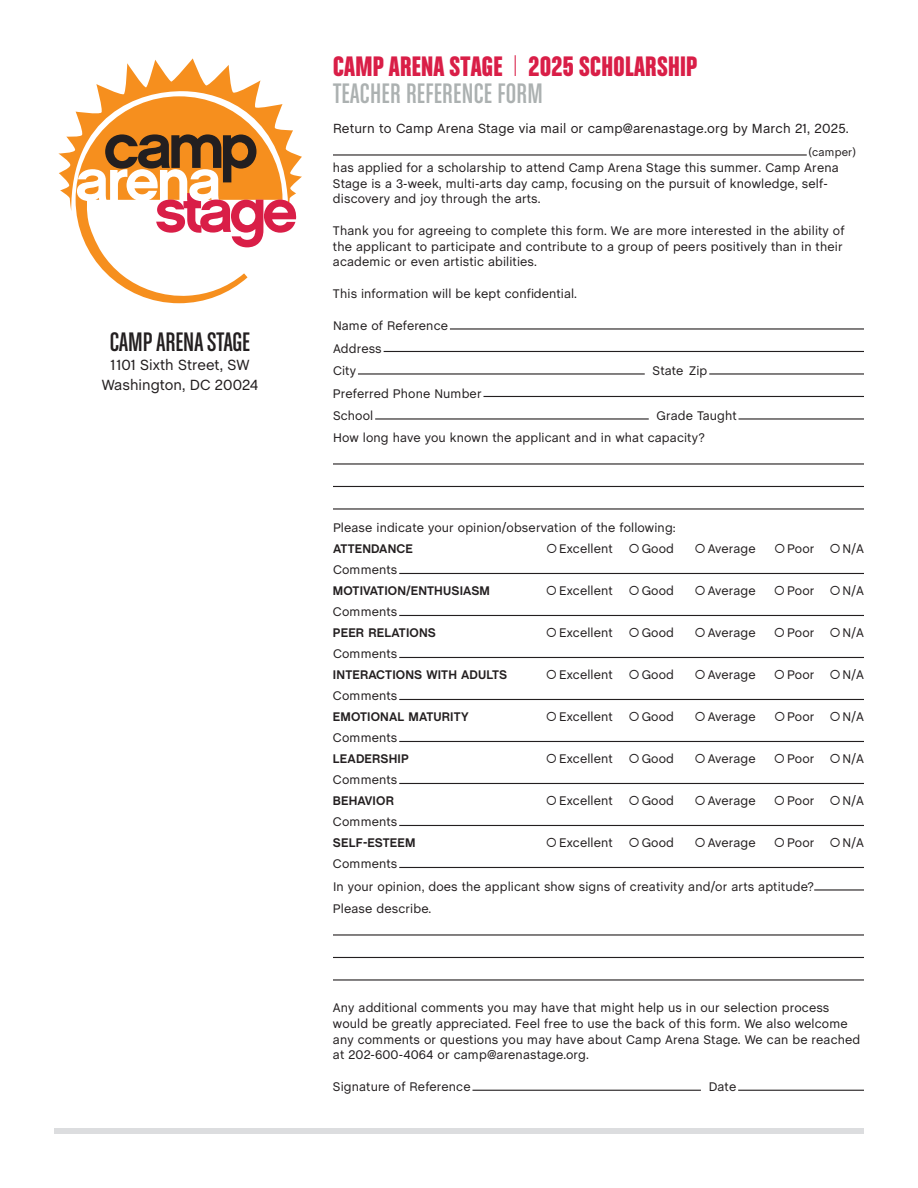
<style>
.page{position:relative;width:918px;height:1188px;background:#fff}
.page>*{position:absolute;margin:0;border:0;box-sizing:border-box;transform-origin:0 0}
.t1{font:30px "Chalet Comprime Hong Kong Sixty";letter-spacing:.01em;color:#d91e47}
.t2{font:30px "Chalet Comprime Cologne Sixty";letter-spacing:.01em;color:#acb1b1}
.t3{font:28.5px "Chalet Comprime Cologne Sixty";color:#231f20}
.t4{font:15px/19.5px "Chalet";color:#231f20;text-align:center}
.t5{font:13.5px "Chalet";letter-spacing:.01em;color:#231f20}
.t6{font:12.75px/15.8px "Chalet";letter-spacing:.01em;color:#231f20}
.t7{font:700 12.75px "Chalet";letter-spacing:.01em;color:#231f20}
.t8{font:11.25px "Chalet";letter-spacing:.01em;color:#231f20}
.s1{font-family:"Chalet Comprime Milan Sixty"}
</style>
<div class="page">
<div style="left:54px;top:1128px;width:810px;height:6px;background:#dcdddf"></div>
<svg style="left:58px;top:58px;width:244px;height:245px"></svg>
<hr style="left:333px;top:154px;width:474px;height:2px;background:#231f20">
<hr style="left:450px;top:328px;width:414px;height:2px;background:#231f20">
<hr style="left:384px;top:351px;width:480px;height:1px;background:#231f20">
<hr style="left:358px;top:373px;width:287px;height:2px;background:#231f20">
<hr style="left:709px;top:373px;width:155px;height:2px;background:#231f20">
<hr style="left:483px;top:396px;width:381px;height:1px;background:#231f20">
<hr style="left:375px;top:418px;width:274px;height:2px;background:#231f20">
<hr style="left:739px;top:418px;width:125px;height:2px;background:#231f20">
<hr style="left:333px;top:463px;width:531px;height:2px;background:#231f20">
<hr style="left:333px;top:486px;width:531px;height:1px;background:#231f20">
<hr style="left:333px;top:508px;width:531px;height:2px;background:#231f20">
<hr style="left:399px;top:573px;width:465px;height:1px;background:#231f20">
<hr style="left:399px;top:615px;width:465px;height:1px;background:#231f20">
<hr style="left:399px;top:657px;width:465px;height:1px;background:#231f20">
<hr style="left:399px;top:699px;width:465px;height:1px;background:#231f20">
<hr style="left:399px;top:741px;width:465px;height:1px;background:#231f20">
<hr style="left:399px;top:783px;width:465px;height:1px;background:#231f20">
<hr style="left:399px;top:825px;width:465px;height:1px;background:#231f20">
<hr style="left:399px;top:867px;width:465px;height:1px;background:#231f20">
<hr style="left:814px;top:889px;width:50px;height:2px;background:#231f20">
<hr style="left:333px;top:934px;width:531px;height:2px;background:#231f20">
<hr style="left:333px;top:957px;width:531px;height:1px;background:#231f20">
<hr style="left:333px;top:979px;width:531px;height:2px;background:#231f20">
<hr style="left:472px;top:1090px;width:229px;height:1px;background:#231f20">
<hr style="left:738px;top:1090px;width:126px;height:1px;background:#231f20">
<h2 class="t3" style="left:110px;top:326px;width:142px">CAMP ARENA STAGE</h2>
<p class="t4" style="left:102px;top:356px;width:158px">1101 Sixth Street, SW<br>Washington, DC 20024</p>
<h1 class="t1" style="left:333px;top:48px;width:366px">CAMP ARENA STAGE <span class="s1">|</span> 2025 SCHOLARSHIP</h1>
<h1 class="t2" style="left:333px;top:76px;width:211px">TEACHER REFERENCE FORM</h1>
<p class="t5" style="left:333px;top:120px;width:517px">Return to Camp Arena Stage via mail or camp@arenastage.org by March 21, 2025.</p>
<p class="t8" style="left:809px;top:146px;width:49px">(camper)</p>
<p class="t6" style="left:333px;top:160px;width:507px">has applied for a scholarship to attend Camp Arena Stage this summer. Camp Arena<br>Stage is a 3-week, multi-arts day camp, focusing on the pursuit of knowledge, self&shy;discovery and joy through the arts.</p>
<p class="t6" style="left:333px;top:223px;width:513px">Thank you for agreeing to complete this form. We are more interested in the ability of the applicant to participate and contribute to a group of peers positively than in their academic or even artistic abilities.</p>
<p class="t6" style="left:333px;top:286px;width:246px">This information will be kept confidential.</p>
<p class="t6" style="left:333px;top:315px;width:117px;line-height:22.5px">Name of Reference<br>Address<br>City</p>
<p class="t6" style="left:653px;top:363px;width:56px">State Zip</p>
<p class="t6" style="left:333px;top:386px;width:150px">Preferred Phone Number</p>
<p class="t6" style="left:333px;top:407px;width:42px">School</p>
<p class="t6" style="left:333px;top:404px;width:405px;line-height:22.5px;text-indent:324px">Grade Taught<br>How long have you known the applicant and in what capacity?</p>
<p class="t6" style="left:333px;top:520px;width:344px">Please indicate your opinion/observation of the following:</p>
<p class="t7" style="left:333px;top:541px;width:82px">ATTENDANCE</p>
<p class="t6" style="left:546px;top:541px;width:129px">○Excellent ○Good</p>
<p class="t6" style="left:694px;top:541px;width:63px">○Average</p>
<p class="t6" style="left:774px;top:541px;width:92px">○Poor ○N/A</p>
<p class="t6" style="left:333px;top:562px;width:66px">Comments</p>
<p class="t7" style="left:333px;top:583px;width:159px">MOTIVATION/ENTHUSIASM</p>
<p class="t6" style="left:546px;top:583px;width:129px">○Excellent ○Good</p>
<p class="t6" style="left:694px;top:583px;width:63px">○Average</p>
<p class="t6" style="left:774px;top:583px;width:92px">○Poor ○N/A</p>
<p class="t6" style="left:333px;top:604px;width:66px">Comments</p>
<p class="t7" style="left:333px;top:625px;width:105px">PEER RELATIONS</p>
<p class="t6" style="left:546px;top:625px;width:129px">○Excellent ○Good</p>
<p class="t6" style="left:694px;top:625px;width:63px">○Average</p>
<p class="t6" style="left:774px;top:625px;width:92px">○Poor ○N/A</p>
<p class="t6" style="left:333px;top:646px;width:66px">Comments</p>
<p class="t7" style="left:333px;top:667px;width:176px">INTERACTIONS WITH ADULTS</p>
<p class="t6" style="left:546px;top:667px;width:129px">○Excellent ○Good</p>
<p class="t6" style="left:694px;top:667px;width:63px">○Average</p>
<p class="t6" style="left:774px;top:667px;width:92px">○Poor ○N/A</p>
<p class="t6" style="left:333px;top:688px;width:66px">Comments</p>
<p class="t7" style="left:333px;top:709px;width:137px">EMOTIONAL MATURITY</p>
<p class="t6" style="left:546px;top:709px;width:129px">○Excellent ○Good</p>
<p class="t6" style="left:694px;top:709px;width:63px">○Average</p>
<p class="t6" style="left:774px;top:709px;width:92px">○Poor ○N/A</p>
<p class="t6" style="left:333px;top:730px;width:66px">Comments</p>
<p class="t7" style="left:333px;top:751px;width:77px">LEADERSHIP</p>
<p class="t6" style="left:546px;top:751px;width:129px">○Excellent ○Good</p>
<p class="t6" style="left:694px;top:751px;width:63px">○Average</p>
<p class="t6" style="left:774px;top:751px;width:92px">○Poor ○N/A</p>
<p class="t6" style="left:333px;top:772px;width:66px">Comments</p>
<p class="t7" style="left:333px;top:793px;width:63px">BEHAVIOR</p>
<p class="t6" style="left:546px;top:793px;width:129px">○Excellent ○Good</p>
<p class="t6" style="left:694px;top:793px;width:63px">○Average</p>
<p class="t6" style="left:774px;top:793px;width:92px">○Poor ○N/A</p>
<p class="t6" style="left:333px;top:814px;width:66px">Comments</p>
<p class="t7" style="left:333px;top:835px;width:84px">SELF-ESTEEM</p>
<p class="t6" style="left:546px;top:835px;width:129px">○Excellent ○Good</p>
<p class="t6" style="left:694px;top:835px;width:63px">○Average</p>
<p class="t6" style="left:774px;top:835px;width:92px">○Poor ○N/A</p>
<p class="t6" style="left:333px;top:853px;width:483px;line-height:22.5px">Comments<br>In your opinion, does the applicant show signs of creativity and/or arts aptitude?<br>Please describe.</p>
<p class="t6" style="left:333px;top:1000px;width:529px">Any additional comments you may have that might help us in our selection process would be greatly appreciated. Feel free to use the back of this form. We also welcome any comments or questions you may have about Camp Arena Stage. We can be reached at 202-600-4064 or camp@arenastage.org.</p>
<p class="t6" style="left:333px;top:1079px;width:139px">Signature of Reference</p>
<p class="t6" style="left:709px;top:1079px;width:29px">Date</p>
</div>
